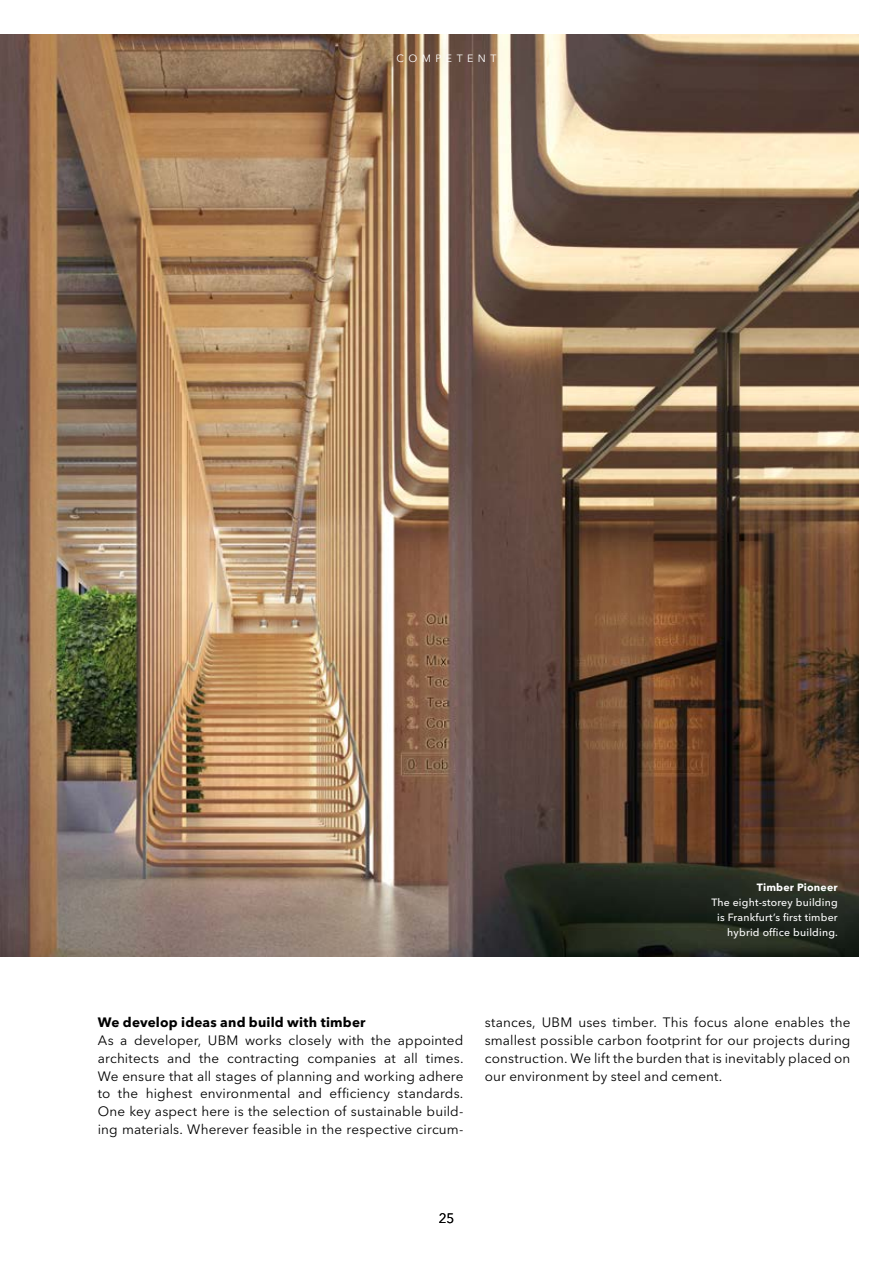
<style>
.page{position:relative;width:893px;height:1263px;background:#fff}
.page>*{position:absolute;margin:0;border:0;box-sizing:border-box;transform-origin:0 0}
.t1{font:13.5px/17.9px "Avenir Next LT Pro";letter-spacing:.01em;color:#000;text-align:justify}
.t2{font:700 13.5px "Avenir Next LT Pro";letter-spacing:.015em;color:#000}
.t3{font:500 10.5px/15px "Avenir Next LT Pro";letter-spacing:.02em;color:#fff;text-align:right}
.t4{font:10.5px "Avenir Next LT Pro";letter-spacing:.425em;color:#fff}
.t5{font:700 10.5px "Avenir Next LT Pro";letter-spacing:.02em;color:#fff}
</style>
<div class="page">
<img style="left:0;top:34px;width:859px;height:923px">
<div style="left:381px;top:36px;width:131px;height:43px;background:#90796e;opacity:.75"></div>
<p class="t4" style="left:397px;top:52px;width:101px">COMPETENT</p>
<p class="t4" style="left:417px;top:52px;width:60px">BILANZ</p>
<p class="t5" style="left:757px;top:880px;width:82px">Timber Pioneer</p>
<p class="t3" style="left:711px;top:894px;width:128px">The eight-storey building is Frankfurt’s first timber hybrid office building.</p>
<p class="t2" style="left:98px;top:1014px;width:269px">We develop ideas and build with timber</p>
<p class="t1" style="left:98px;top:1031px;width:367px">As a developer, UBM works closely with the appointed architects and the contracting companies at all times.<br>We ensure that all stages of planning and working adhere to the highest environmental and efficiency standards.<br>One key aspect here is the selection of sustainable build&shy;ing materials. Wherever feasible in the respective circum-</p>
<p class="t1" style="left:485px;top:1013px;width:367px">stances, UBM uses timber. This focus alone enables the smallest possible carbon footprint for our projects during construction. We lift the burden that is inevitably placed on our environment by steel and cement.</p>
<p class="t1" style="left:439px;top:1210px;width:17px">25</p>
</div>
